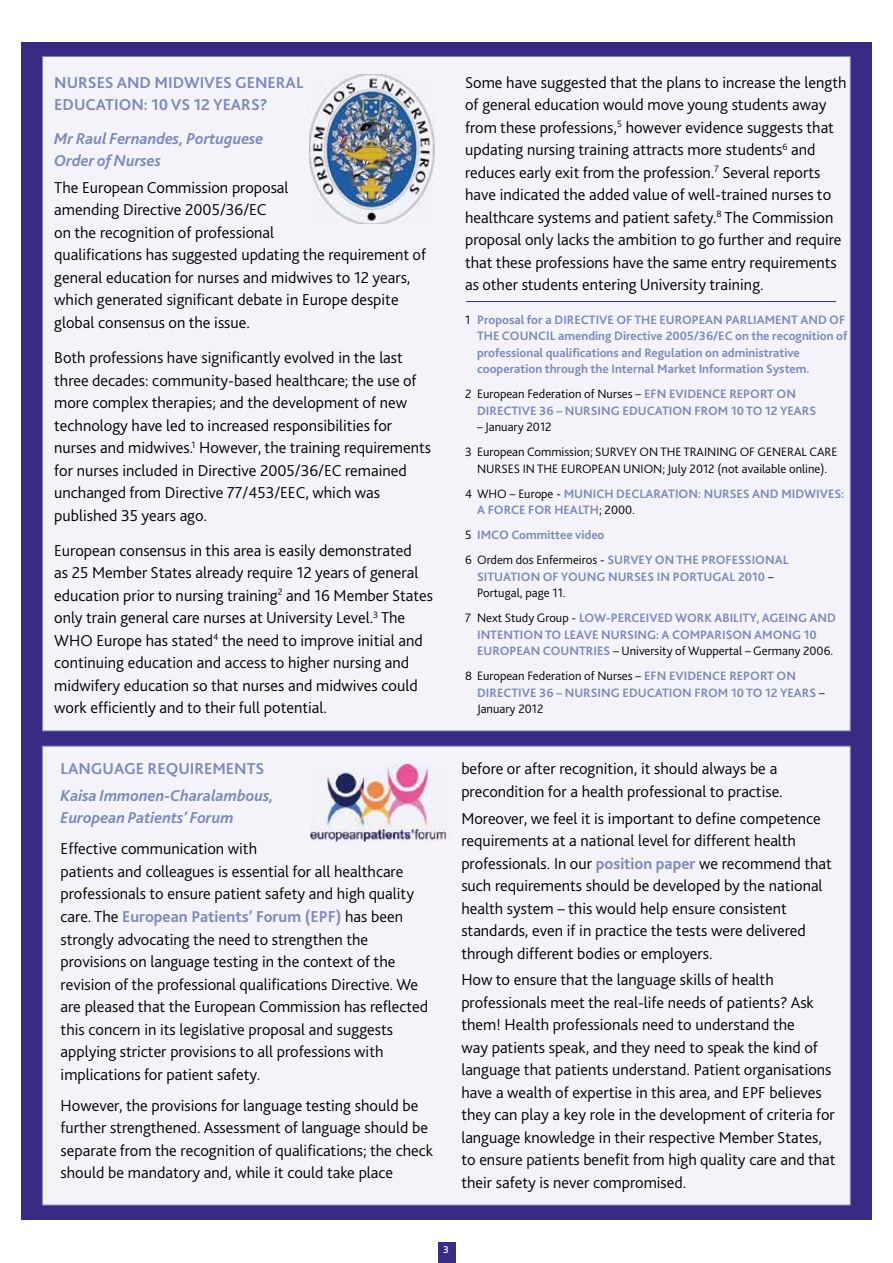
<style>
.page{position:relative;width:893px;height:1263px;background:#fff}
.page>*{position:absolute;margin:0;border:0;box-sizing:border-box;transform-origin:0 0}
.t1{font:300 16.5px/22.5px "Bliss 2";color:#000}
.t2{font:italic 700 16.5px/22.5px "Bliss 2";letter-spacing:-.005em;color:#7d88be}
.t3{font:700 16.5px "Bliss 2";color:#7d88be}
.t4{font:700 12.75px/16.5px "Bliss 2";color:#7d88be}
.t5{font:300 12.75px/25px "Bliss 2";color:#000}
.t6{font:500 10.5px "Bliss 2";color:#fff}
.s1{font-weight:700;color:#7d88be}
.s2{font-weight:300;color:#000}
</style>
<div class="page">
<div style="left:438px;top:1242px;width:17px;height:21px;background:#372b84"></div>
<div style="left:21px;top:43px;width:851px;height:1177px;background:#372b84"></div>
<div style="left:42px;top:56px;width:808px;height:675px;background:#f3f3f9;border:1px solid #7d88be"></div>
<hr style="left:466px;top:301px;width:370px;height:1px;background:#372b84">
<img style="left:309px;top:75px;width:126px;height:149px">
<div style="left:42px;top:746px;width:808px;height:459px;background:#f3f3f9;border:1px solid #7d88be"></div>
<img style="left:310px;top:765px;width:139px;height:77px">
<p class="t3" style="left:54px;top:72px;width:12px">Nur</p>
<p class="t3" style="left:88px;top:72px;width:78px">ses and midwiv</p>
<p class="t3" style="left:215px;top:72px;width:71px">es general</p>
<p class="t3" style="left:54px;top:95px;width:20px">educa</p>
<p class="t3" style="left:105px;top:95px;width:164px">ti on: 10 vs 12 years?</p>
<p class="t2" style="left:54px;top:126px;width:211px">Mr Raul Fernandes, Portuguese<br>Order of Nurses</p>
<p class="t1" style="left:54px;top:176px;width:373px">The European Commission proposal<br>amending Directive 2005/36/EC<br>on the recognition of professional<br>qualifications has suggested updating the requirement of general education for nurses and midwives to 12 years, which generated significant debate in Europe despite global consensus on the issue.</p>
<p class="t1" style="left:54px;top:346px;width:378px">Both professions have significantly evolved in the last three decades: community-based healthcare; the use of more complex therapies; and the development of new technology have led to increased responsibilities for nurses and midwives.<sup>1</sup> However, the training requirements for nurses included in Directive 2005/36/EC remained unchanged from Directive 77/453/EEC, which was published 35 years ago.</p>
<p class="t1" style="left:54px;top:539px;width:380px">European consensus in this area is easily demonstrated<br>as 25 Member States already require 12 years of general education prior to nursing training<sup>2</sup> and 16 Member States only train general care nurses at University Level.<sup>3</sup> The WHO Europe has stated<sup>4</sup> the need to improve initial and continuing education and access to higher nursing and midwifery education so that nurses and midwives could work efficiently and to their full potential.</p>
<p class="t3" style="left:61px;top:758px;width:42px">Languag</p>
<p class="t3" style="left:136px;top:758px;width:130px">e requirem ents</p>
<p class="t2" style="left:61px;top:784px;width:215px">Kaisa Immonen-Charalambous,<br>European Patients’ Forum</p>
<p class="t1" style="left:61px;top:837px;width:369px">Effective communication with<br>patients and colleagues is essential for all healthcare professionals to ensure patient safety and high quality care. The <span class="s1">European Patients’ Forum (EPF)</span> has been strongly advocating the need to strengthen the provisions on language testing in the context of the revision of the professional qualifications Directive. We are pleased that the European Commission has reflected this concern in its legislative proposal and suggests applying stricter provisions to all professions with implications for patient safety.</p>
<p class="t1" style="left:61px;top:1093px;width:374px">However, the provisions for language testing should be further strengthened. Assessment of language should be separate from the recognition of qualifications; the check should be mandatory and, while it could take place</p>
<p class="t1" style="left:465px;top:71px;width:383px">Some have suggested that the plans to increase the length of general education would move young students away from these professions,<sup>5</sup> however evidence suggests that updating nursing training attracts more students<sup>6</sup> and reduces early exit from the profession.<sup>7</sup> Several reports have indicated the added value of well-trained nurses to healthcare systems and patient safety.<sup>8</sup> The Commission proposal only lacks the ambition to go further and require that these professions have the same entry requirements as other students entering University training.</p>
<p class="t4" style="left:465px;top:311px;width:319px"><span class="s2">1</span> Proposal for a DIRECTIVE OF THE EUROPEAN PARLIAMENT</p>
<p class="t4" style="left:800px;top:311px;width:46px">AND OF</p>
<p class="t4" style="left:465px;top:328px;width:384px">THE COUN CIL amending Directive 2005/36/EC on the recognition of</p>
<p class="t4" style="left:477px;top:344px;width:324px">professional qualifications and Regulation on administrative</p>
<p class="t4" style="left:477px;top:361px;width:334px">cooperation through the Internal Market Information System.</p>
<p class="t4" style="left:477px;top:386px;width:339px;text-indent:-12px"><span class="s2">2 European Federation of Nurses –</span> EFN EVIDENCE REPORT ON<br>DIRECTIVE 36 – N URSING EDUCATION FROM 10 TO 12 YEARS</p>
<p class="t5" style="left:465px;top:414px;width:374px;text-indent:12px">– January 2012<br>3 European Commission; SURVEY ON THE TRAINING OF GENERAL CARE</p>
<p class="t5" style="left:465px;top:456px;width:364px;text-indent:12px">NURSES IN THE EUROPEAN UNION; July 2012 (not available online).<br>4 WHO – Europe - <span class="s1">MUN ICH DECLARATION: N URSES</span></p>
<p class="t4" style="left:752px;top:485px;width:94px">AN D MIDWIVES:</p>
<p class="t4" style="left:465px;top:497px;width:325px;line-height:25px;text-indent:12px">A FORCE FOR HEALTH<span class="s2">; 2000.<br>5</span> IMCO Committee video<br><span class="s2">6 Ordem dos Enfermeiros -</span> SURVEY ON THE PROFESSIONAL</p>
<p class="t4" style="left:465px;top:568px;width:177px">SITUATION OF YOUNG NURSES</p>
<p class="t4" style="left:657px;top:568px;width:118px">IN PORTUGAL 2010 <span class="s2">–</span></p>
<p class="t4" style="left:465px;top:580px;width:372px;line-height:25px;text-indent:12px"><span class="s2">Portugal, page 11.<br>7 Next Study Group -</span> LOW-PERCEIVED WORK ABILITY, AGEING AN D</p>
<p class="t4" style="left:477px;top:626px;width:13px">INTENT</p>
<p class="t4" style="left:520px;top:626px;width:215px">ION TO LEAVE NURSING: A COMPARISON</p>
<p class="t5" style="left:465px;top:626px;width:370px;line-height:16.5px;text-indent:289px"><span class="s1">AMONG 10<br>EUROPEAN COUNTRIES</span> – University of Wuppertal – Germany 2006.</p>
<p class="t4" style="left:477px;top:668px;width:349px;text-indent:-12px"><span class="s2">8 European Federation of Nurses –</span> EFN EVIDENCE REPORT ON<br>DIRECTIVE 36 – N URSING EDUCATION FROM 10 TO 12 YEARS <span class="s2">–<br>January 2012</span></p>
<p class="t1" style="left:461px;top:757px;width:323px">before or after recognition, it should always be a precondition for a health professional to practise.</p>
<p class="t1" style="left:461px;top:806px;width:372px">Moreover, we feel it is important to define competence requirements at a national level for different health professionals. In our <span class="s1">position paper</span> we recommend that such requirements should be developed by the national health system – this would help ensure consistent standards, even if in practice the tests were delivered through different bodies or employers.</p>
<p class="t1" style="left:461px;top:968px;width:376px">How to ensure that the language skills of health professionals meet the real-life needs of patients? Ask them! Health professionals need to understand the<br>way patients speak, and they need to speak the kind of language that patients understand. Patient organisations have a wealth of expertise in this area, and EPF believes they can play a key role in the development of criteria for language knowledge in their respective Member States, to ensure patients benefit from high quality care and that their safety is never compromised.</p>
<p class="t6" style="left:443px;top:1243px;width:7px">3</p>
</div>
